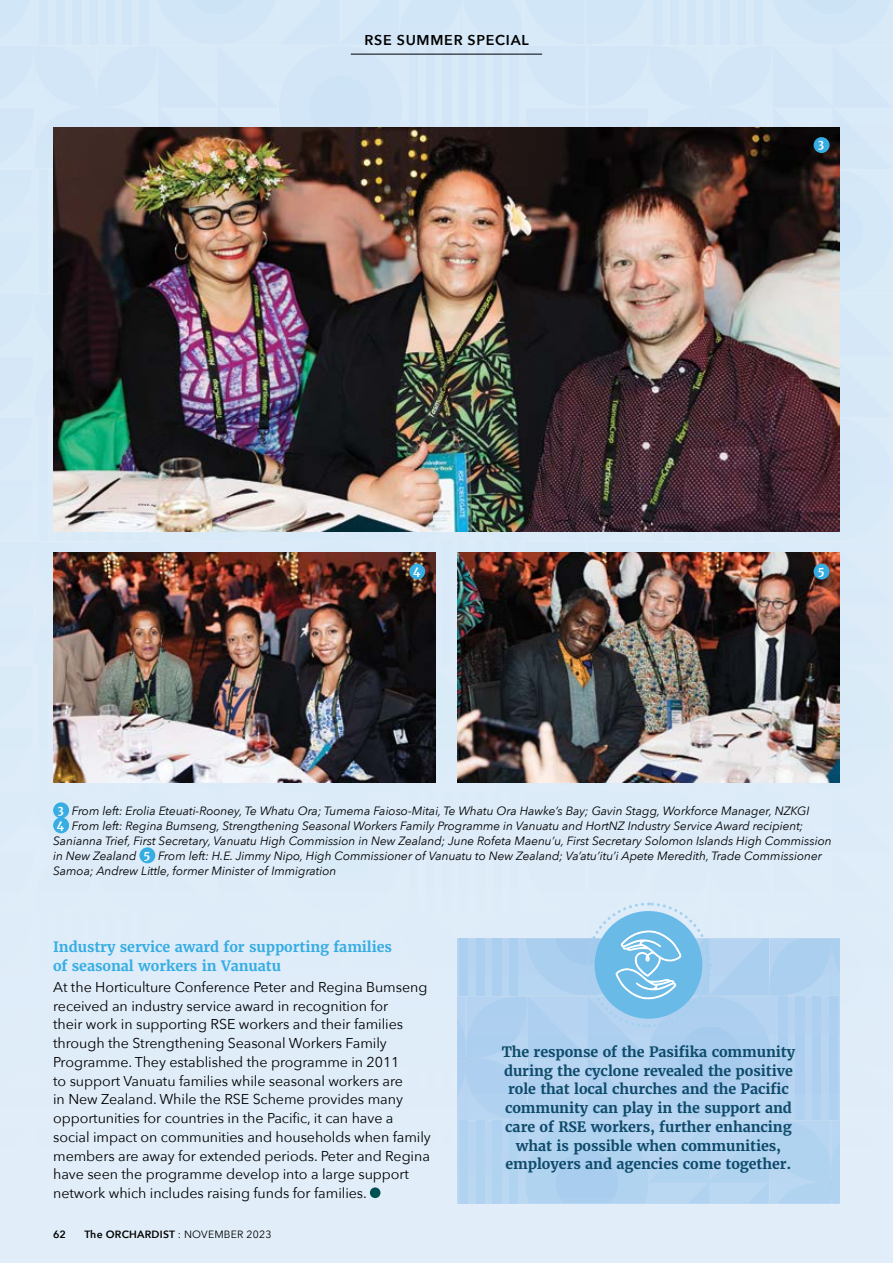
<style>
.page{position:relative;width:893px;height:1263px;background:#fff}
.page>*{position:absolute;margin:0;border:0;box-sizing:border-box;transform-origin:0 0}
.t1{font:14.25px/18.8px "Avenir Next";letter-spacing:-.005em;color:#000}
.t2{font:700 14.25px/18.8px "Merriweather";letter-spacing:-.005em;color:#0f4b6b;text-align:center}
.t3{font:700 14.25px/18.8px "Merriweather";letter-spacing:-.005em;color:#37ade3}
.t4{font:600 14.25px "Avenir Next";letter-spacing:.05em;color:#000}
.t5{font:italic 12px "Avenir Next";letter-spacing:-.005em;color:#000}
.t6{font:700 11.25px "Merriweather";color:#fff}
.t7{font:600 10.5px "Avenir Next";letter-spacing:.02em;color:#000}
.s1{font-family:"Merriweather";font-weight:700;font-style:normal;font-size:11.25px;color:#fff}
.s2{font-weight:400}
</style>
<div class="page">
<img style="left:0;top:0;width:893px;height:1263px">
<hr style="left:351px;top:54px;width:191px;height:1px;background:#000">
<p class="t4" style="left:365px;top:28px;width:166px">RSE SUMMER SPECIAL</p>
<p class="t6" style="left:818px;top:137px;width:8px">3</p>
<p class="t6" style="left:413px;top:564px;width:9px">4</p>
<p class="t6" style="left:818px;top:564px;width:8px">5</p>
<p class="t5" style="left:57px;top:801px;width:753px"><span class="s1">3</span> From left: Erolia Eteuati-Rooney, Te Whatu Ora; Tumema Faioso-Mitai, Te Whatu Ora Hawke’s Bay; Gavin Stagg, Workforce Manager, NZKGI</p>
<p class="t5" style="left:57px;top:816px;width:748px"><span class="s1">4</span> From left: Regina Bumseng, Strengthening Seasonal Workers Family Programme in Vanuatu and HortNZ Industry Service Award recipient;</p>
<p class="t5" style="left:53px;top:831px;width:780px">Sanianna Trief, First Secretary, Vanuatu High Commission in New Zealand; June Rofeta Maenu’u, First Secretary Solomon Islands High Commission</p>
<p class="t5" style="left:53px;top:846px;width:770px">in New Zealand <span class="s1">5</span> From left: H.E. Jimmy Nipo, High Commissioner of Vanuatu to New Zealand; Va’atu’itu’i Apete Meredith, Trade Commissioner</p>
<p class="t5" style="left:53px;top:861px;width:285px">Samoa; Andrew Little, former Minister of Immigration</p>
<p class="t3" style="left:53px;top:938px;width:340px">Industry service award for supporting families of seasonal workers in Vanuatu</p>
<p class="t1" style="left:53px;top:977px;width:379px">At the Horticulture Conference Peter and Regina Bumseng received an industry service award in recognition for<br>their work in supporting RSE workers and their families through the Strengthening Seasonal Workers Family Programme. They established the programme in 2011<br>to support Vanuatu families while seasonal workers are<br>in New Zealand. While the RSE Scheme provides many opportunities for countries in the Pacific, it can have a social impact on communities and households when family members are away for extended periods. Peter and Regina have seen the programme develop into a large support network which includes raising funds for families.</p>
<p class="t7" style="left:53px;top:1226px;width:14px">62</p>
<p class="t7" style="left:84px;top:1226px;width:189px">The ORCHARDIST <span class="s2">: NOVEMBER 2023</span></p>
<p class="t2" style="left:502px;top:1042px;width:295px">The response of the Pasifika community during the cyclone revealed the positive role that local churches and the Pacific community can play in the support and care of RSE workers, further enhancing what is possible when communities, employers and agencies come together.</p>
</div>
